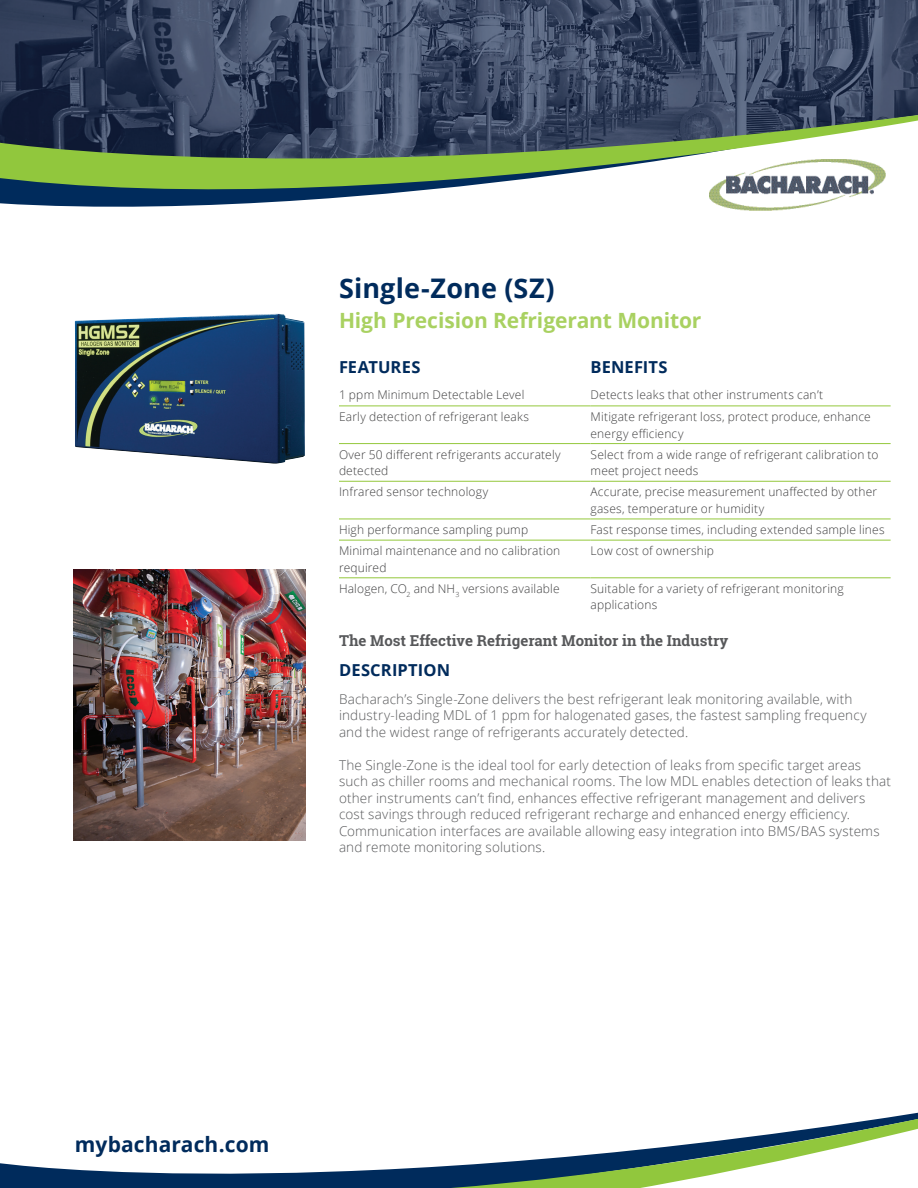
<style>
.page{position:relative;width:918px;height:1188px;background:#fff}
.page>*{position:absolute;margin:0;border:0;box-sizing:border-box;transform-origin:0 0}
.t1{font:700 27px "Open Sans";letter-spacing:.005em;color:#002b5c}
.t2{font:700 21px "Open Sans";letter-spacing:-.005em;color:#a9d161}
.t3{font:700 21px "Open Sans";letter-spacing:.005em;color:#002b5c}
.t4{font:700 16.5px "Open Sans";letter-spacing:.01em;color:#002b5c}
.t5{font:700 15px "Roboto Slab";color:#57585a}
.t6{font:300 13.5px/16.5px "Open Sans";letter-spacing:.01em;color:#57585a}
.t7{font:300 12px/16.5px "Open Sans";letter-spacing:.015em;color:#3e3e3f}
</style>
<div class="page">
<img style="left:0;top:0;width:918px;height:97px">
<svg style="left:0;top:97px;width:918px;height:110px"></svg>
<img style="left:709px;top:160px;width:177px;height:51px">
<img style="left:75px;top:314px;width:230px;height:150px">
<img style="left:74px;top:570px;width:232px;height:270px">
<svg style="left:0;top:1163px;width:214px;height:25px;fill:#002b5c"></svg>
<svg style="left:214px;top:1112px;width:704px;height:76px"></svg>
<hr style="left:339px;top:406px;width:252px;height:1px;background:#94c83c">
<hr style="left:591px;top:406px;width:300px;height:1px;background:#94c83c">
<hr style="left:339px;top:443px;width:252px;height:1px;background:#94c83c">
<hr style="left:591px;top:443px;width:300px;height:1px;background:#94c83c">
<hr style="left:339px;top:481px;width:252px;height:1px;background:#94c83c">
<hr style="left:591px;top:481px;width:300px;height:1px;background:#94c83c">
<hr style="left:339px;top:519px;width:252px;height:1px;background:#94c83c">
<hr style="left:591px;top:519px;width:300px;height:1px;background:#94c83c">
<hr style="left:339px;top:540px;width:252px;height:1px;background:#94c83c">
<hr style="left:591px;top:540px;width:300px;height:1px;background:#94c83c">
<hr style="left:339px;top:577px;width:252px;height:1px;background:#94c83c">
<hr style="left:591px;top:577px;width:300px;height:1px;background:#94c83c">
<h1 class="t1" style="left:339px;top:269px;width:217px">Single-Zone (SZ)</h1>
<h2 class="t2" style="left:339px;top:305px;width:364px">High Precision Refrigerant Monitor</h2>
<p class="t4" style="left:339px;top:355px;width:83px">FEATURES</p>
<p class="t4" style="left:591px;top:355px;width:79px">BENEFITS</p>
<p class="t7" style="left:339px;top:386px;width:187px">1 ppm Minimum Detectable Level</p>
<p class="t7" style="left:591px;top:386px;width:234px">Detects leaks that other instruments can’t</p>
<p class="t7" style="left:339px;top:408px;width:192px">Early detection of refrigerant leaks</p>
<p class="t7" style="left:591px;top:408px;width:282px">Mitigate refrigerant loss, protect produce, enhance energy efficiency</p>
<p class="t7" style="left:339px;top:446px;width:223px">Over 50 different refrigerants accurately detected</p>
<p class="t7" style="left:591px;top:446px;width:290px">Select from a wide range of refrigerant calibration to meet project needs</p>
<p class="t7" style="left:339px;top:484px;width:151px">Infrared sensor technology</p>
<p class="t7" style="left:591px;top:484px;width:288px">Accurate, precise measurement unaffected by other gases, temperature or humidity</p>
<p class="t7" style="left:339px;top:521px;width:191px">High performance sampling pump</p>
<p class="t7" style="left:591px;top:521px;width:296px">Fast response times, including extended sample lines</p>
<p class="t7" style="left:339px;top:542px;width:223px">Minimal maintenance and no calibration required</p>
<p class="t7" style="left:591px;top:542px;width:125px">Low cost of ownership</p>
<p class="t7" style="left:339px;top:580px;width:222px">Halogen, CO<sub>2</sub> and NH<sub>3</sub> versions available</p>
<p class="t7" style="left:591px;top:580px;width:255px">Suitable for a variety of refrigerant monitoring applications</p>
<p class="t5" style="left:339px;top:630px;width:391px">The Most Effective Refrigerant Monitor in the Industry</p>
<p class="t4" style="left:339px;top:659px;width:112px">DESCRIPTION</p>
<p class="t6" style="left:339px;top:690px;width:529px">Bacharach’s Single-Zone delivers the best refrigerant leak monitoring available, with industry-leading MDL of 1 ppm for halogenated gases, the fastest sampling frequency and the widest range of refrigerants accurately detected.</p>
<p class="t6" style="left:339px;top:756px;width:553px">The Single-Zone is the ideal tool for early detection of leaks from specific target areas such as chiller rooms and mechanical rooms. The low MDL enables detection of leaks that other instruments can’t find, enhances effective refrigerant management and delivers cost savings through reduced refrigerant recharge and enhanced energy efficiency.<br>Communication interfaces are available allowing easy integration into BMS/BAS systems and remote monitoring solutions.</p>
<h2 class="t3" style="left:75px;top:1130px;width:196px">mybacharach.com</h2>
</div>
